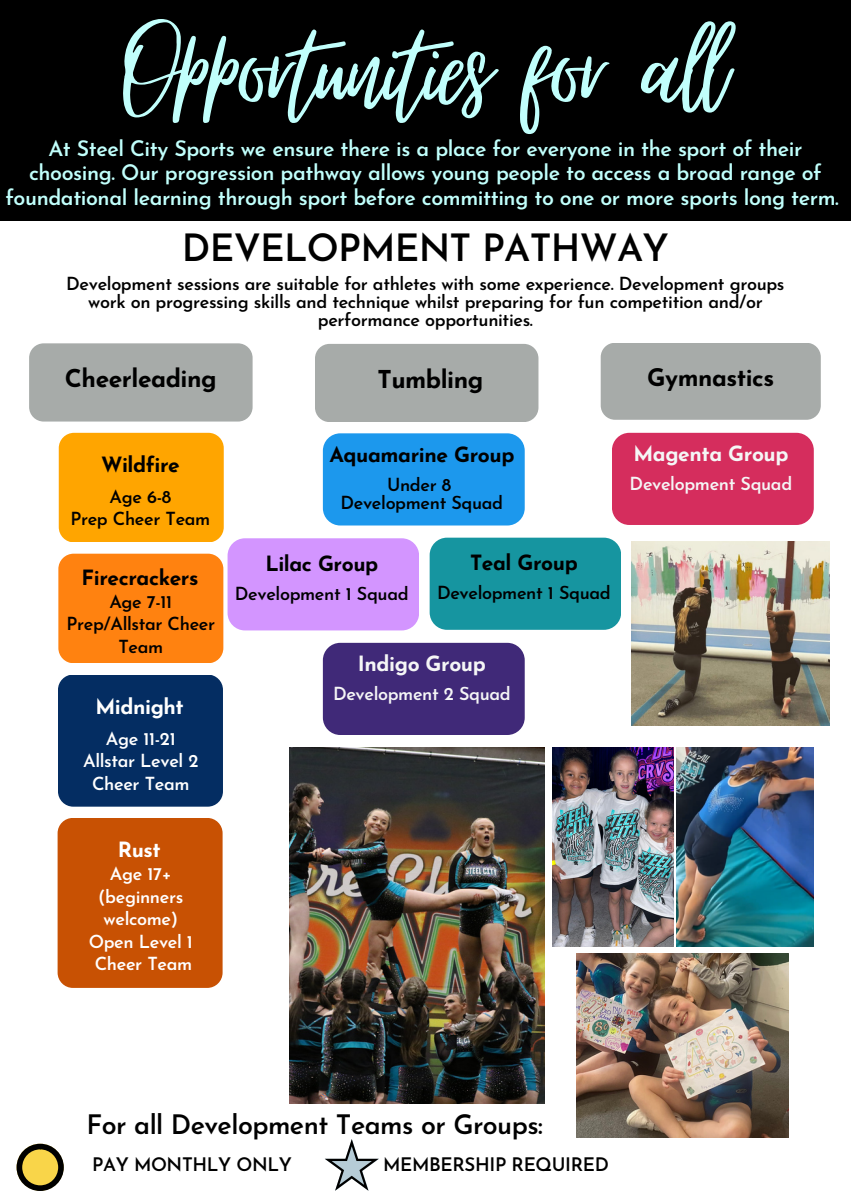
<style>
.page{position:relative;width:851px;height:1203px;background:#fff}
.page>*{position:absolute;margin:0;border:0;box-sizing:border-box;transform-origin:0 0}
.t1{font:157.8px "Virtual";letter-spacing:-.02em;color:#c1fffc}
.t2{font:600 37.5px "Josefin Sans";letter-spacing:-.02em;color:#000}
.t3{font:600 26.85px "Josefin Sans";letter-spacing:-.02em;color:#000}
.t4{font:700 24.6px "Josefin Sans";letter-spacing:-.02em;color:#000}
.t5{font:700 24.15px "Josefin Sans";letter-spacing:-.02em;color:#000}
.t6{font:600 21.45px/24.8px "Josefin Sans";letter-spacing:-.02em;color:#c1fffc;text-align:center}
.t7{font:700 21px "Josefin Sans";letter-spacing:-.02em;color:#000}
.t8{font:700 21px "Josefin Sans";letter-spacing:-.02em;color:#f5f6f6}
.t9{font:700 21px "Josefin Sans";letter-spacing:-.02em;color:#fff}
.t10{font:600 18.6px "Josefin Sans";letter-spacing:-.02em;color:#000}
.t11{font:600 18px/18px "Josefin Sans";letter-spacing:-.02em;color:#000;text-align:center}
.t12{font:600 18px/22.5px "Josefin Sans";letter-spacing:-.02em;color:#fff;text-align:center}
.t13{font:600 18px "Josefin Sans";letter-spacing:-.02em;color:#f5f6f6}
</style>
<div class="page">
<div style="left:0;top:0;width:850px;height:221px;background:#000"></div>
<div style="left:29px;top:343px;width:223px;height:78px;background:#a7aba9;border-radius:15px"></div>
<div style="left:315px;top:344px;width:223px;height:78px;background:#a7aba9;border-radius:15px"></div>
<div style="left:600px;top:343px;width:220px;height:77px;background:#a7aba9;border-radius:14px"></div>
<div style="left:59px;top:433px;width:165px;height:109px;background:#ffa500;border-radius:15px"></div>
<div style="left:323px;top:433px;width:201px;height:92px;background:#1c98ed;border-radius:17px"></div>
<div style="left:58px;top:554px;width:165px;height:109px;background:#ff8210;border-radius:15px"></div>
<div style="left:58px;top:674px;width:165px;height:132px;background:#042d62;border-radius:15px"></div>
<div style="left:58px;top:818px;width:164px;height:170px;background:#c85103;border-radius:15px"></div>
<div style="left:227px;top:538px;width:192px;height:92px;background:#d395ff;border-radius:17px"></div>
<div style="left:323px;top:643px;width:201px;height:92px;background:#402978;border-radius:17px"></div>
<div style="left:612px;top:433px;width:201px;height:92px;background:#d52d5d;border-radius:17px"></div>
<svg style="left:17px;top:1143px;width:47px;height:48px"></svg>
<svg style="left:325px;top:1139px;width:54px;height:51px"></svg>
<img style="left:631px;top:542px;width:198px;height:183px">
<img style="left:290px;top:747px;width:254px;height:356px">
<img style="left:676px;top:747px;width:137px;height:200px">
<img style="left:577px;top:953px;width:211px;height:184px">
<img style="left:553px;top:747px;width:120px;height:199px">
<div style="left:429px;top:537px;width:192px;height:93px;background:#1695a0;border-radius:17px"></div>
<p class="t1" style="left:125px;top:-17px;width:601px">Opportunities for all</p>
<p class="t6" style="left:5px;top:138px;width:834px">At Steel City Sports we ensure there is a place for everyone in the sport of their choosing. Our progression pathway allows young people to access a broad range of foundational learning through sport before committing to one or more sports long term.</p>
<p class="t2" style="left:182px;top:233px;width:488px">DEVELOPMENT PATHWAY</p>
<p class="t11" style="left:66px;top:277px;width:719px">Development sessions are suitable for athletes with some experience. Development groups work on progressing skills and technique whilst preparing for fun competition and/or performance opportunities.</p>
<p class="t4" style="left:65px;top:369px;width:153px">Cheerleading</p>
<p class="t4" style="left:377px;top:369px;width:107px">Tumbling</p>
<p class="t5" style="left:647px;top:368px;width:128px">Gymnastics</p>
<p class="t7" style="left:101px;top:456px;width:80px">Wildfire</p>
<p class="t11" style="left:110px;top:489px;width:63px">Age 6-8</p>
<p class="t11" style="left:70px;top:512px;width:141px">Prep Cheer Team</p>
<p class="t7" style="left:82px;top:569px;width:118px">Firecrackers</p>
<p class="t11" style="left:109px;top:594px;width:64px">Age 7-11</p>
<p class="t11" style="left:67px;top:614px;width:150px;line-height:22.5px">Prep/Allstar Cheer<br>Team</p>
<p class="t9" style="left:95px;top:698px;width:90px">Midnight</p>
<p class="t12" style="left:106px;top:729px;width:71px">Age 11-21</p>
<p class="t12" style="left:83px;top:751px;width:117px">Allstar Level 2<br>Cheer Team</p>
<p class="t9" style="left:118px;top:841px;width:45px">Rust</p>
<p class="t12" style="left:110px;top:864px;width:63px">Age 17+</p>
<p class="t12" style="left:98px;top:887px;width:87px;text-align:left">(beginners welcome)</p>
<p class="t12" style="left:89px;top:932px;width:106px">Open Level 1</p>
<p class="t12" style="left:95px;top:954px;width:99px">Cheer Team</p>
<p class="t7" style="left:329px;top:446px;width:186px">Aquamarine Group</p>
<p class="t11" style="left:387px;top:477px;width:66px">Under 8</p>
<p class="t11" style="left:340px;top:495px;width:164px">Development Squad</p>
<p class="t7" style="left:265px;top:555px;width:114px">Lilac Group</p>
<p class="t11" style="left:235px;top:586px;width:175px">Development 1 Squad</p>
<p class="t7" style="left:470px;top:554px;width:109px">Teal Group</p>
<p class="t11" style="left:437px;top:585px;width:175px">Development 1 Squad</p>
<p class="t8" style="left:358px;top:655px;width:129px">Indigo Group</p>
<p class="t13" style="left:333px;top:686px;width:179px">Development 2 Squad</p>
<p class="t8" style="left:633px;top:445px;width:157px">Magenta Group</p>
<p class="t13" style="left:629px;top:477px;width:164px">Development Squad</p>
<p class="t3" style="left:87px;top:1113px;width:458px">For all Development Teams or Groups:</p>
<p class="t10" style="left:92px;top:1156px;width:201px">PAY MONTHLY ONLY</p>
<p class="t10" style="left:383px;top:1156px;width:227px">MEMBERSHIP REQUIRED</p>
</div>
